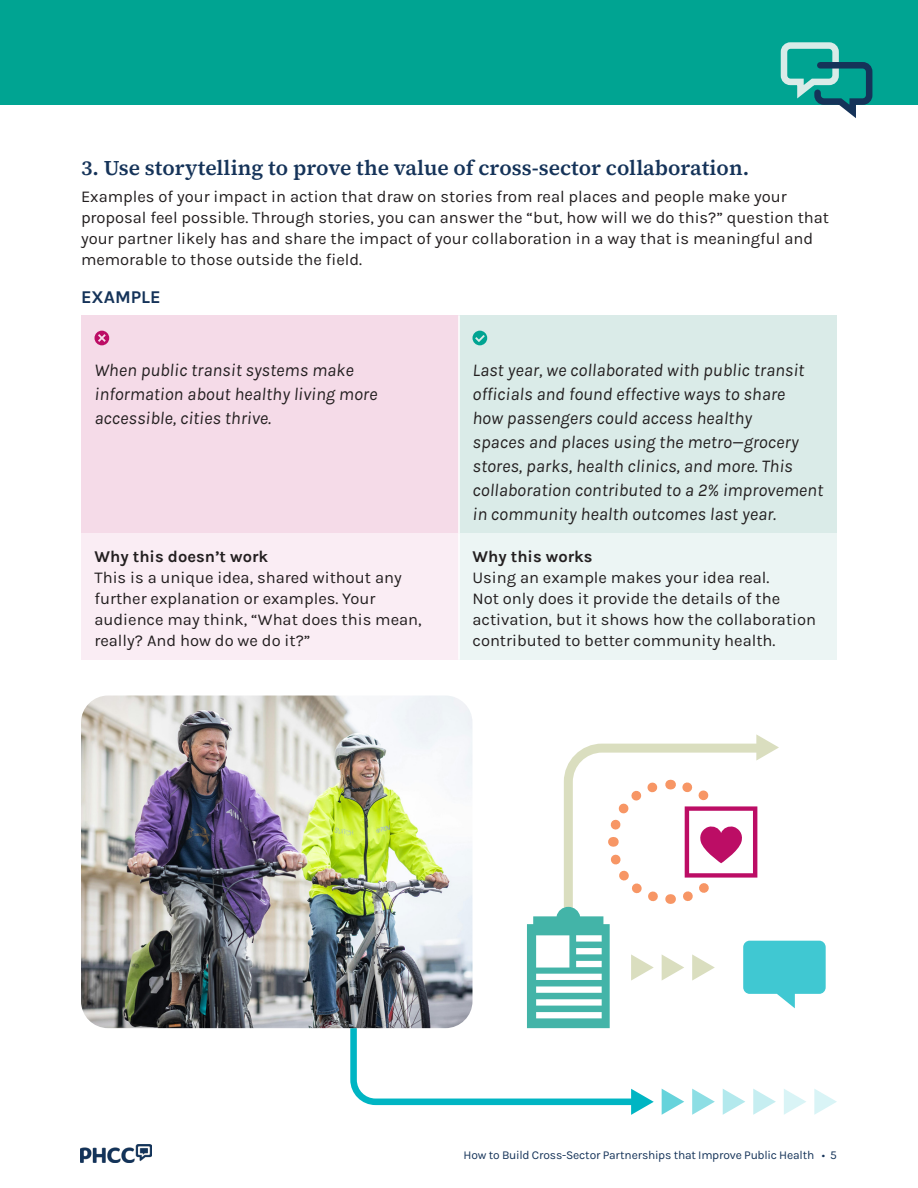
<style>
.page{position:relative;width:918px;height:1188px;background:#fff}
.page>*{position:absolute;margin:0;border:0;box-sizing:border-box;transform-origin:0 0}
.t1{font:600 21px "Source Serif 4";color:#153359}
.p1_italic{font:italic 18px/24px "Karla";color:#231f20}
.t2{font:700 18px "Karla";color:#153359}
.p1{font:16.5px/21px "Karla";color:#231f20}
.p1_bold{font:700 16.5px "Karla";color:#231f20}
.t3{font:12px "Karla";letter-spacing:-.015em;color:#153359}
</style>
<div class="page">
<div style="left:0;top:0;width:918px;height:105px;background:#00a492"></div>
<div style="left:81px;top:315px;width:378px;height:219px;background:#f5dbe8"></div>
<div style="left:459px;top:315px;width:378px;height:219px;background:#daebe8"></div>
<div style="left:81px;top:534px;width:378px;height:126px;background:#faedf4"></div>
<div style="left:459px;top:534px;width:378px;height:126px;background:#ecf5f4"></div>
<hr style="left:458px;top:315px;width:2px;height:219px;background:#fff">
<hr style="left:458px;top:534px;width:2px;height:126px;background:#fff">
<svg style="left:95px;top:331px;width:14px;height:14px"></svg>
<svg style="left:473px;top:331px;width:14px;height:14px"></svg>
<img style="left:81px;top:696px;width:391px;height:332px">
<svg style="left:350px;top:734px;width:487px;height:381px"></svg>
<img style="left:81px;top:1144px;width:70px;height:18px">
<svg style="left:780px;top:42px;width:93px;height:76px"></svg>
<h3 class="t1" style="left:81px;top:154px;width:670px">3. Use storytelling to prove the value of cross-sector collaboration.</h3>
<p class="p1" style="left:81px;top:186px;width:750px">Examples of your impact in action that draw on stories from real places and people make your proposal feel possible. Through stories, you can answer the “but, how will we do this?” question that your partner likely has and share the impact of your collaboration in a way that is meaningful and memorable to those outside the field.</p>
<h4 class="t2" style="left:81px;top:285px;width:81px">EXAMPLE</h4>
<p class="p1_italic" style="left:94px;top:358px;width:284px">When public transit systems make information about healthy living more accessible, cities thrive.</p>
<p class="p1_italic" style="left:472px;top:358px;width:352px">Last year, we collaborated with public transit officials and found effective ways to share<br>how passengers could access healthy<br>spaces and places using the metro—grocery stores, parks, health clinics, and more. This collaboration contributed to a 2% improvement in community health outcomes last year.</p>
<p class="p1_bold" style="left:94px;top:546px;width:175px">Why this doesn’t work</p>
<p class="p1" style="left:94px;top:567px;width:329px">This is a unique idea, shared without any further explanation or examples. Your audience may think, “What does this mean, really? And how do we do it?”</p>
<p class="p1_bold" style="left:472px;top:546px;width:122px">Why this works</p>
<p class="p1" style="left:472px;top:567px;width:345px">Using an example makes your idea real.<br>Not only does it provide the details of the activation, but it shows how the collaboration contributed to better community health.</p>
<p class="t3" style="left:463px;top:1147px;width:375px">How to Build Cross-Sector Partnerships that Improve Public Health • 5</p>
</div>
